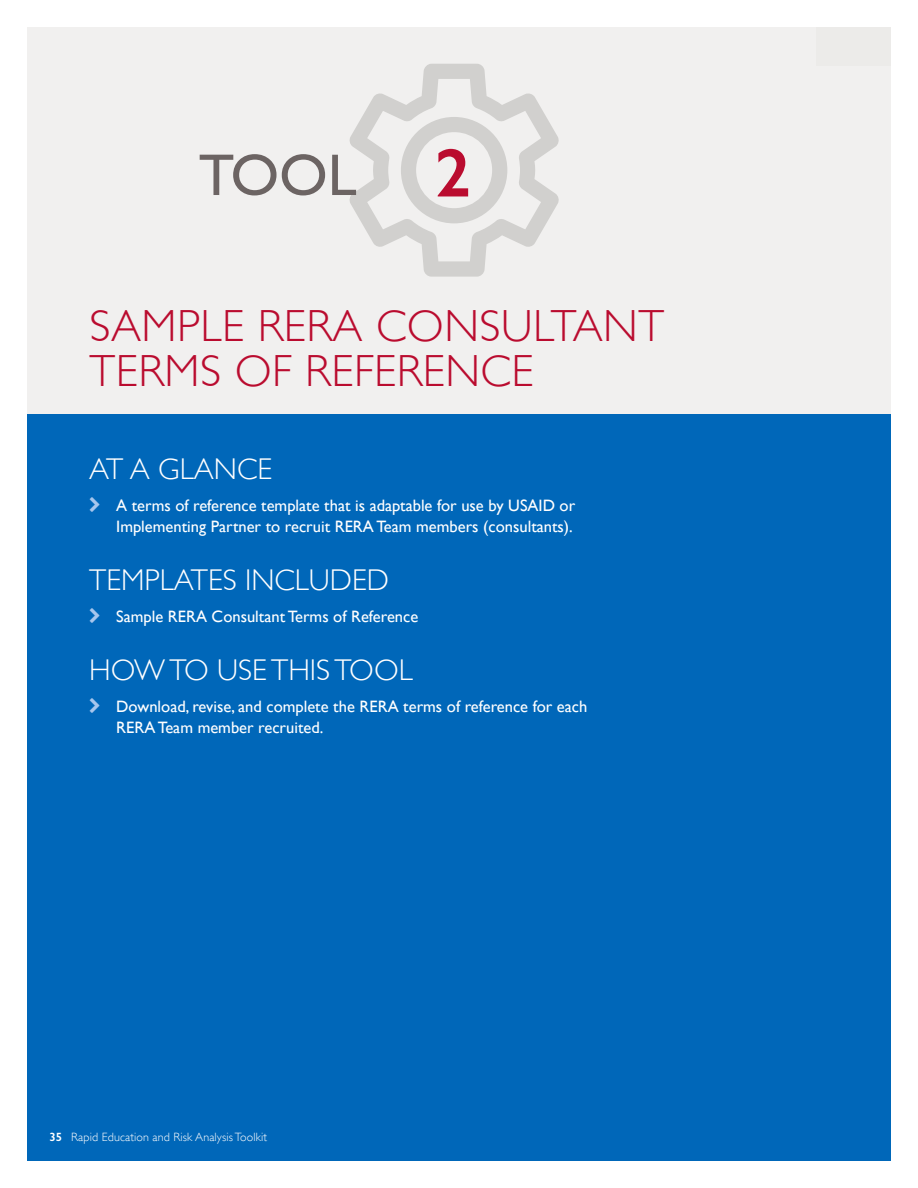
<style>
.page{position:relative;width:918px;height:1188px;background:#fff}
.page>*{position:absolute;margin:0;border:0;box-sizing:border-box;transform-origin:0 0}
.t1{font:59.1px "Gill Sans";color:#6c6463}
.t2{font:300 45px/45px "Gill Sans";letter-spacing:.01em;color:#ba0c2f}
.t3{font:300 30px "Gill Sans";color:#fff}
.t4{font:16.5px/21px "Gill Sans";color:#fff}
.t5{font:300 12px "Gill Sans";letter-spacing:.01em;color:#fff}
.s1{font-weight:600;font-size:68.85px;color:#ba0c2f}
.s2{font-weight:600}
</style>
<div class="page">
<div style="left:27px;top:27px;width:864px;height:513px;background:#f1f0ef"></div>
<div style="left:27px;top:415px;width:864px;height:746px;background:#0067b9"></div>
<svg style="left:349px;top:64px;width:210px;height:213px"></svg>
<div style="left:817px;top:27px;width:74px;height:38px;background:#ecebe9"></div>
<h1 class="t1" style="left:199px;top:140px;width:274px">TOOL <span class="s1">2</span></h1>
<h1 class="t2" style="left:90px;top:302px;width:576px">SAMPLE RERA CONSULTANT<br>TERMS OF REFERENCE</h1>
<h2 class="t3" style="left:89px;top:445px;width:184px">AT A GLANCE</h2>
<p class="t4" style="left:116px;top:494px;width:461px">A terms of reference template that is adaptable for use by USAID or<br>Implementing Partner to recruit RERA Team members (consultants).</p>
<h2 class="t3" style="left:89px;top:556px;width:301px">TEMPLATES INCLUDED</h2>
<p class="t4" style="left:116px;top:605px;width:304px">Sample RERA Consultant Terms of Reference</p>
<h2 class="t3" style="left:89px;top:646px;width:325px">HOW TO USE THIS TOOL</h2>
<p class="t4" style="left:116px;top:695px;width:473px">Download, revise, and complete the RERA terms of reference for each<br>RERA Team member recruited.</p>
<p class="t5" style="left:50px;top:1128px;width:219px"><span class="s2">35</span> Rapid Education and Risk Analysis Toolkit</p>
</div>
